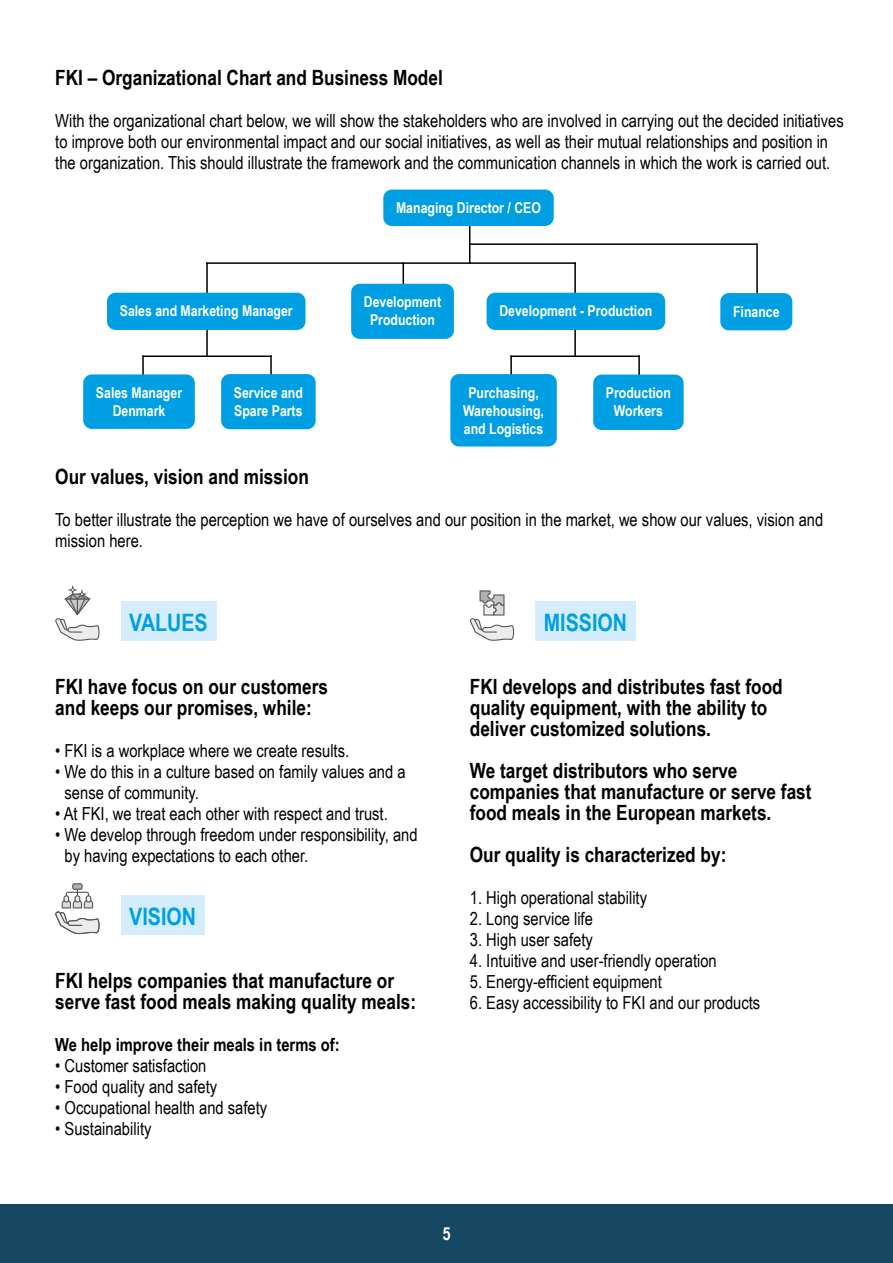
<style>
.page{position:relative;width:893px;height:1263px;background:#fff}
.page>*{position:absolute;margin:0;border:0;box-sizing:border-box;transform-origin:0 0}
.t1{font:700 24px "Arial Narrow";color:#009fe3}
.t2{font:700 21px/21px "Arial Narrow";color:#000}
.t3{font:18px/21px "Arial Narrow";color:#000}
.t4{font:700 18px "Arial Narrow";color:#000}
.t5{font:700 18px "Arial Narrow";color:#fff}
.t6{font:700 15px/18px "Arial Narrow";color:#fff;text-align:center}
</style>
<div class="page">
<div style="left:0;top:1204px;width:893px;height:59px;background:#174861"></div>
<hr style="left:469px;top:226px;width:1px;height:38px;background:#000">
<hr style="left:206px;top:262px;width:2px;height:95px;background:#000">
<hr style="left:142px;top:355px;width:2px;height:38px;background:#000">
<hr style="left:510px;top:355px;width:2px;height:38px;background:#000">
<hr style="left:270px;top:355px;width:2px;height:38px;background:#000">
<hr style="left:638px;top:355px;width:2px;height:38px;background:#000">
<hr style="left:403px;top:262px;width:1px;height:38px;background:#000">
<hr style="left:756px;top:243px;width:2px;height:57px;background:#000">
<hr style="left:574px;top:262px;width:2px;height:95px;background:#000">
<hr style="left:206px;top:262px;width:370px;height:2px;background:#000">
<hr style="left:469px;top:243px;width:288px;height:2px;background:#000">
<hr style="left:142px;top:355px;width:130px;height:2px;background:#000">
<hr style="left:510px;top:355px;width:130px;height:2px;background:#000">
<div style="left:383px;top:190px;width:171px;height:36px;background:#009fe3;border-radius:9px"></div>
<div style="left:83px;top:374px;width:112px;height:55px;background:#009fe3;border-radius:9px"></div>
<div style="left:221px;top:374px;width:95px;height:55px;background:#009fe3;border-radius:9px"></div>
<div style="left:450px;top:374px;width:107px;height:72px;background:#009fe3;border-radius:9px"></div>
<div style="left:593px;top:375px;width:91px;height:55px;background:#009fe3;border-radius:9px"></div>
<div style="left:107px;top:293px;width:199px;height:37px;background:#009fe3;border-radius:9px"></div>
<div style="left:351px;top:284px;width:103px;height:55px;background:#009fe3;border-radius:9px"></div>
<div style="left:487px;top:293px;width:178px;height:37px;background:#009fe3;border-radius:9px"></div>
<div style="left:720px;top:293px;width:72px;height:37px;background:#009fe3;border-radius:9px"></div>
<div style="left:121px;top:601px;width:95px;height:40px;background:#d4edfc"></div>
<div style="left:121px;top:895px;width:84px;height:40px;background:#d4edfc"></div>
<div style="left:535px;top:601px;width:101px;height:40px;background:#d4edfc"></div>
<svg style="left:55px;top:883px;width:45px;height:51px"></svg>
<svg style="left:55px;top:585px;width:45px;height:56px"></svg>
<svg style="left:470px;top:590px;width:45px;height:51px"></svg>
<p class="t2" style="left:55px;top:66px;width:389px">FKI – Organizational Chart and Business Model</p>
<p class="t3" style="left:55px;top:109px;width:790px">With the organizational chart below, we will show the stakeholders who are involved in carrying out the decided initiatives to improve both our environmental impact and our social initiatives, as well as their mutual relationships and position in the organization. This should illustrate the framework and the communication channels in which the work is carried out.</p>
<p class="t6" style="left:396px;top:198px;width:146px">Managing Director / CEO</p>
<p class="t6" style="left:120px;top:301px;width:174px">Sales and Marketing Manager</p>
<p class="t6" style="left:364px;top:292px;width:79px">Development<br>Production</p>
<p class="t6" style="left:499px;top:301px;width:155px">Development - Production</p>
<p class="t6" style="left:733px;top:302px;width:48px">Finance</p>
<p class="t6" style="left:96px;top:383px;width:88px">Sales Manager<br>Denmark</p>
<p class="t6" style="left:234px;top:383px;width:71px;text-align:left">Service and<br>Spare Parts</p>
<p class="t6" style="left:463px;top:383px;width:82px">Purchasing,<br>Warehousing, and Logistics</p>
<p class="t6" style="left:606px;top:383px;width:66px">Production<br>Workers</p>
<p class="t2" style="left:55px;top:465px;width:255px">Our values, vision and mission</p>
<p class="t3" style="left:55px;top:508px;width:769px">To better illustrate the perception we have of ourselves and our position in the market, we show our values, vision and mission here.</p>
<h1 class="t1" style="left:129px;top:604px;width:80px">VALUES</h1>
<p class="t2" style="left:55px;top:675px;width:274px">FKI have focus on our customers and keeps our promises, while:</p>
<p class="t3" style="left:55px;top:739px;width:295px">• FKI is a workplace where we create results.</p>
<p class="t3" style="left:65px;top:760px;width:343px;text-indent:-9px">• We do this in a culture based on family values and a sense of community.</p>
<p class="t3" style="left:55px;top:802px;width:334px">• At FKI, we treat each other with respect and trust.</p>
<p class="t3" style="left:65px;top:823px;width:355px;text-indent:-9px">• We develop through freedom under responsibility, and by having expectations to each other.</p>
<h1 class="t1" style="left:129px;top:898px;width:68px">VISION</h1>
<p class="t2" style="left:55px;top:969px;width:362px">FKI helps companies that manufacture or serve fast food meals making quality meals:</p>
<p class="t4" style="left:55px;top:1031px;width:286px">We help improve their meals in terms of:</p>
<p class="t3" style="left:55px;top:1054px;width:153px">• Customer satisfaction</p>
<p class="t3" style="left:55px;top:1075px;width:163px">• Food quality and safety</p>
<p class="t3" style="left:55px;top:1096px;width:213px">• Occupational health and safety</p>
<p class="t3" style="left:55px;top:1117px;width:98px">• Sustainability</p>
<h1 class="t1" style="left:544px;top:604px;width:85px">MISSION</h1>
<p class="t2" style="left:470px;top:675px;width:314px">FKI develops and distributes fast food quality equipment, with the ability to deliver customized solutions.</p>
<p class="t2" style="left:470px;top:759px;width:343px">We target distributors who serve companies that manufacture or serve fast food meals in the European markets.</p>
<p class="t2" style="left:470px;top:843px;width:258px">Our quality is characterized by:</p>
<p class="t3" style="left:470px;top:886px;width:179px">1. High operational stability</p>
<p class="t3" style="left:470px;top:907px;width:125px">2. Long service life</p>
<p class="t3" style="left:470px;top:928px;width:125px">3. High user safety</p>
<p class="t3" style="left:470px;top:949px;width:248px">4. Intuitive and user-friendly operation</p>
<p class="t3" style="left:470px;top:970px;width:193px">5. Energy-efficient equipment</p>
<p class="t3" style="left:470px;top:991px;width:292px">6. Easy accessibility to FKI and our products</p>
<p class="t5" style="left:442px;top:1220px;width:10px">5</p>
</div>
